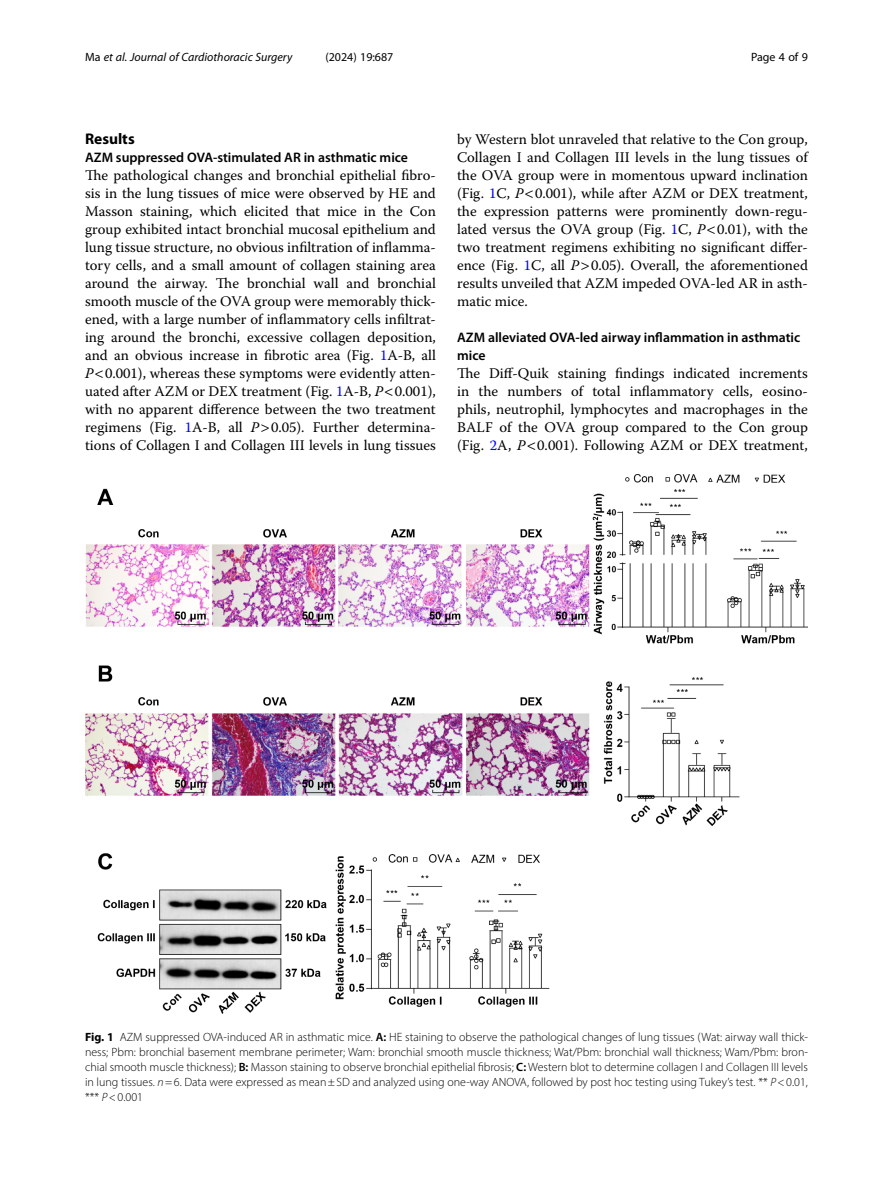
<style>
.page{position:relative;width:893px;height:1191px;background:#fff}
.page>*{position:absolute;margin:0;border:0;box-sizing:border-box;transform-origin:0 0}
.Head_1{font:700 15.45px "Myriad Pro";color:#000}
.Body_Text{font:14.7px/18px "Warnock Pro";color:#000;text-align:justify}
.Head_2{font:600 13.8px/18px "Myriad Pro";color:#000}
.Head_2_After_1{font:600 13.8px "Myriad Pro";color:#000}
.Figure_Caption{font:300 12px/15px "Myriad Pro";color:#000;text-align:justify}
.t1{font:italic 12px "Myriad Pro";color:#000}
.t2{font:12px "Myriad Pro";color:#000}
.s1{font-style:normal}
.s2{color:#00f}
.s3{font-style:italic}
.s4{font-weight:700}
.s5{font-weight:600}
</style>
<div class="page">
<img style="left:85px;top:474px;width:723px;height:540px">
<p class="t1" style="left:85px;top:50px;width:209px"><span class="s1">Ma</span> et al. Journal of Cardiothoracic Surgery</p>
<p class="t2" style="left:325px;top:50px;width:70px">(2024) 19:687</p>
<p class="t2" style="left:751px;top:50px;width:58px">Page 4 of 9</p>
<p class="Head_1" style="left:85px;top:129px;width:51px">Results</p>
<p class="Head_2_After_1" style="left:85px;top:149px;width:325px">AZM suppressed OVA-stimulated AR in asthmatic mice</p>
<p class="Body_Text" style="left:85px;top:166px;width:352px">The pathological changes and bronchial epithelial fibro&shy;sis in the lung tissues of mice were observed by HE and Masson staining, which elicited that mice in the Con group exhibited intact bronchial mucosal epithelium and lung tissue structure, no obvious infiltration of inflamma&shy;tory cells, and a small amount of collagen staining area around the airway. The bronchial wall and bronchial smooth muscle of the OVA group were memorably thick&shy;ened, with a large number of inflammatory cells infiltrat&shy;ing around the bronchi, excessive collagen deposition, and an obvious increase in fibrotic area (Fig. <span class="s2">1</span>A-B, all <span class="s3">P</span> 0.001), whereas these symptoms were evidently atten&shy;uated after AZM or DEX treatment (Fig. <span class="s2">1</span>A-B, <span class="s3">P</span> 0.001), with no apparent difference between the two treatment regimens (Fig. <span class="s2">1</span>A-B, all <span class="s3">P</span> 0.05). Further determina&shy;tions of Collagen I and Collagen III levels in lung tissues</p>
<p class="Body_Text" style="left:457px;top:130px;width:352px">by Western blot unraveled that relative to the Con group, Collagen I and Collagen III levels in the lung tissues of the OVA group were in momentous upward inclination (Fig. <span class="s2">1</span>C, <span class="s3">P</span> 0.001), while after AZM or DEX treatment, the expression patterns were prominently down-regu&shy;lated versus the OVA group (Fig. <span class="s2">1</span>C, <span class="s3">P</span> 0.01), with the two treatment regimens exhibiting no significant differ&shy;ence (Fig. <span class="s2">1</span>C, all <span class="s3">P</span> 0.05). Overall, the aforementioned results unveiled that AZM impeded OVA-led AR in asth&shy;matic mice.</p>
<p class="Head_2" style="left:457px;top:328px;width:345px">AZM alleviated OVA-led airway inflammation in asthmatic mice</p>
<p class="Body_Text" style="left:457px;top:364px;width:352px">The Diff-Quik staining findings indicated increments in the numbers of total inflammatory cells, eosino&shy;phils, neutrophil, lymphocytes and macrophages in the BALF of the OVA group compared to the Con group (Fig. <span class="s2">2</span>A, <span class="s3">P</span> 0.001). Following AZM or DEX treatment,</p>
<p class="Figure_Caption" style="left:85px;top:1029px;width:724px"><span class="s4">Fig. 1</span> AZM suppressed OVA-induced AR in asthmatic mice. <span class="s5">A:</span> HE staining to observe the pathological changes of lung tissues (Wat: airway wall thick&shy;ness; Pbm: bronchial basement membrane perimeter; Wam: bronchial smooth muscle thickness; Wat/Pbm: bronchial wall thickness; Wam/Pbm: bron&shy;chial smooth muscle thickness); <span class="s5">B:</span> Masson staining to observe bronchial epithelial fibrosis; <span class="s5">C:</span> Western blot to determine collagen I and Collagen III levels in lung tissues. <span class="s3">n</span>=6. Data were expressed as mean±SD and analyzed using one-way ANOVA, followed by post hoc testing using Tukey’s test. ** <span class="s3">P</span>&lt;0.01, *** <span class="s3">P</span>&lt;0.001</p>
</div>
